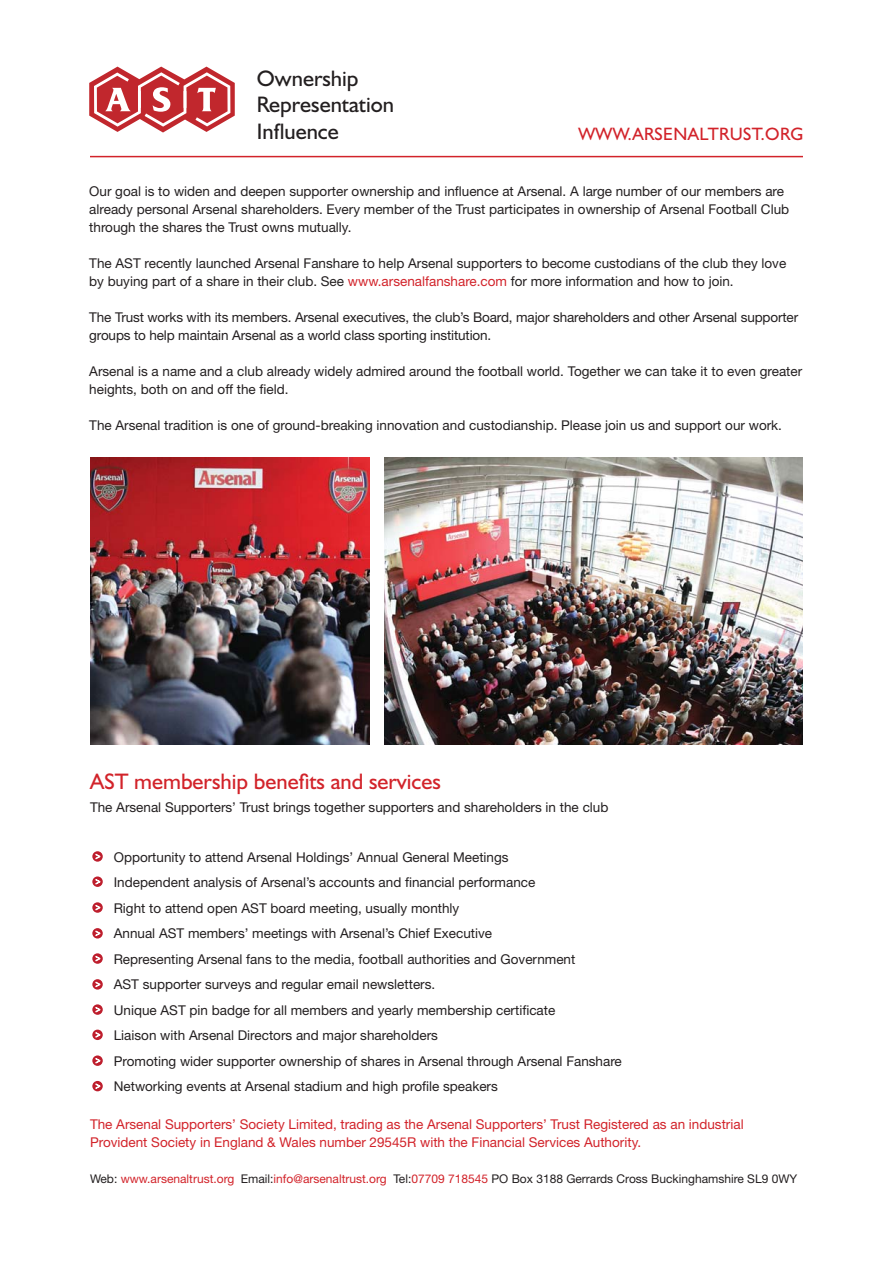
<style>
.page{position:relative;width:893px;height:1263px;background:#fff}
.page>*{position:absolute;margin:0;border:0;box-sizing:border-box;transform-origin:0 0}
.t1{font:22.5px/26.5px "Humanist 521 BT";color:#231f20}
.t2{font:22.5px "Humanist 521 BT";color:#d2232a}
.t3{font:18px "Humanist 521 BT";letter-spacing:.02em;color:#d2232a}
.t4{font:13.5px/25.5px "Helvetica Neue LT Std";color:#231f20}
.t5{font:13.5px/18px "Helvetica Neue LT Std";color:#d2232a}
.t6{font:12px "Helvetica Neue LT Std";color:#231f20}
.s1{color:#d2232a}
</style>
<div class="page">
<svg style="left:89px;top:67px;width:146px;height:66px"></svg>
<hr style="left:90px;top:156px;width:713px;height:1px;background:#d2232a">
<img style="left:384px;top:457px;width:419px;height:288px">
<img style="left:90px;top:457px;width:280px;height:288px">
<svg style="left:92px;top:851px;width:11px;height:11px"></svg>
<svg style="left:95px;top:853px;width:6px;height:6px"></svg>
<div style="left:92px;top:928px;width:11px;height:10px;background:#be1e2d;border-radius:50%"></div>
<svg style="left:95px;top:930px;width:6px;height:6px"></svg>
<svg style="left:92px;top:1004px;width:11px;height:11px"></svg>
<svg style="left:95px;top:1007px;width:6px;height:6px"></svg>
<svg style="left:92px;top:876px;width:11px;height:11px"></svg>
<svg style="left:95px;top:879px;width:6px;height:6px"></svg>
<svg style="left:92px;top:953px;width:11px;height:11px"></svg>
<svg style="left:95px;top:955px;width:6px;height:6px"></svg>
<svg style="left:92px;top:1029px;width:11px;height:11px"></svg>
<svg style="left:95px;top:1032px;width:6px;height:6px"></svg>
<svg style="left:92px;top:902px;width:11px;height:11px"></svg>
<svg style="left:95px;top:904px;width:6px;height:6px"></svg>
<svg style="left:92px;top:979px;width:11px;height:10px"></svg>
<svg style="left:95px;top:981px;width:6px;height:6px"></svg>
<svg style="left:92px;top:1055px;width:11px;height:11px"></svg>
<svg style="left:95px;top:1058px;width:6px;height:6px"></svg>
<div style="left:92px;top:1081px;width:11px;height:10px;background:#be1e2d;border-radius:50%"></div>
<svg style="left:95px;top:1083px;width:6px;height:6px"></svg>
<h1 class="t1" style="left:257px;top:67px;width:139px">Ownership<br>Representation<br>Influence</h1>
<h2 class="t3" style="left:578px;top:127px;width:226px">WWW.ARSENALTRUST.ORG</h2>
<p class="t4" style="left:89px;top:183px;width:701px;line-height:18px">Our goal is to widen and deepen supporter ownership and influence at Arsenal. A large number of our members are already personal Arsenal shareholders. Every member of the Trust participates in ownership of Arsenal Football Club through the shares the Trust owns mutually.</p>
<p class="t4" style="left:89px;top:255px;width:698px;line-height:18px">The AST recently launched Arsenal Fanshare to help Arsenal supporters to become custodians of the club they love by buying part of a share in their club. See <span class="s1">www.arsenalfanshare.com</span> for more information and how to join.</p>
<p class="t4" style="left:89px;top:309px;width:710px;line-height:18px">The Trust works with its members. Arsenal executives, the club’s Board, major shareholders and other Arsenal supporter groups to help maintain Arsenal as a world class sporting institution.</p>
<p class="t4" style="left:89px;top:363px;width:714px;line-height:18px">Arsenal is a name and a club already widely admired around the football world. Together we can take it to even greater heights, both on and off the field.</p>
<p class="t4" style="left:89px;top:414px;width:694px">The Arsenal tradition is one of ground-breaking innovation and custodianship. Please join us and support our work.</p>
<h1 class="t2" style="left:90px;top:772px;width:352px">AST membership benefits and services</h1>
<p class="t4" style="left:90px;top:796px;width:520px">The Arsenal Supporters’ Trust brings together supporters and shareholders in the club</p>
<p class="t4" style="left:114px;top:846px;width:510px">Opportunity to attend Arsenal Holdings’ Annual General Meetings<br>Independent analysis of Arsenal’s accounts and financial performance<br>Right to attend open AST board meeting, usually monthly<br>Annual AST members’ meetings with Arsenal’s Chief Executive<br>Representing Arsenal fans to the media, football authorities and Government<br>AST supporter surveys and regular email newsletters.<br>Unique AST pin badge for all members and yearly membership certificate<br>Liaison with Arsenal Directors and major shareholders<br>Promoting wider supporter ownership of shares in Arsenal through Arsenal Fanshare Networking events at Arsenal stadium and high profile speakers</p>
<p class="t5" style="left:90px;top:1117px;width:655px">The Arsenal Supporters’ Society Limited, trading as the Arsenal Supporters’ Trust Registered as an industrial<br>Provident Society in England &amp; Wales number 29545R with the Financial Services Authority.</p>
<p class="t6" style="left:90px;top:1174px;width:709px">Web: <span class="s1">www.arsenaltrust.org</span> Email:<span class="s1">info@arsenaltrust.org</span> Tel:<span class="s1">07709 718545</span> PO Box 3188 Gerrards Cross Buckinghamshire SL9 0WY</p>
</div>
